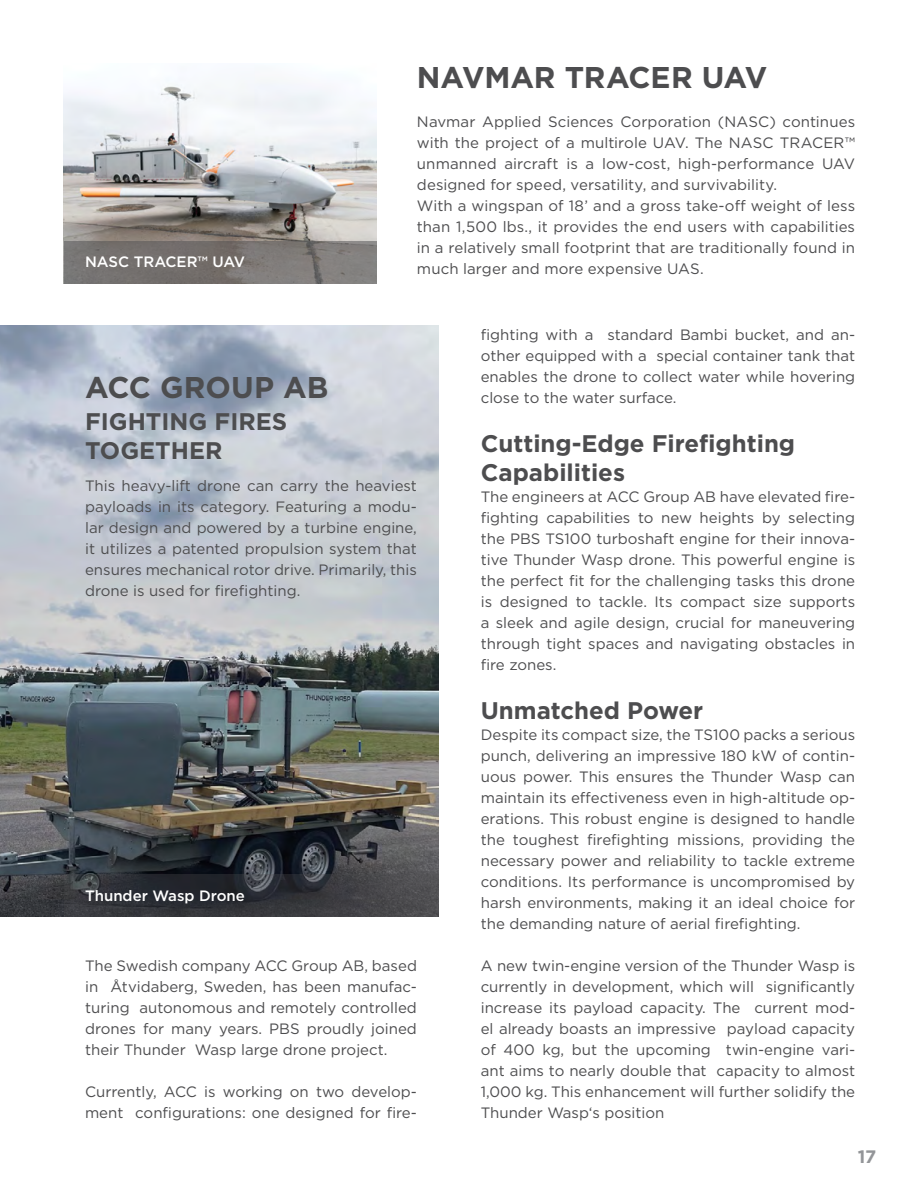
<style>
.page{position:relative;width:919px;height:1191px;background:#fff}
.page>*{position:absolute;margin:0;border:0;box-sizing:border-box;transform-origin:0 0}
.t1{font:700 30px "Gotham";letter-spacing:-.005em;color:#4d4d4f}
.t2{font:700 24px/28.5px "Gotham";color:#4d4d4f}
.t3{font:700 18px "Gotham";color:#939598}
.t4{font:15px/21px "Gotham";color:#4d4d4f;text-align:justify}
.t5{font:500 15px "Gotham";color:#fff}
</style>
<div class="page">
<img style="left:64px;top:80px;width:312px;height:161px">
<svg style="left:64px;top:241px;width:312px;height:42px;background:#787472"></svg>
<img style="left:0;top:325px;width:438px;height:592px">
<svg style="left:64px;top:874px;width:374px;height:43px;background:#37383d"></svg>
<p class="t5" style="left:85px;top:251px;width:161px">NASC TRACER™ UAV</p>
<h1 class="t1" style="left:417px;top:57px;width:352px">NAVMAR TRACER UAV</h1>
<p class="t4" style="left:417px;top:111px;width:439px;text-align:left">Navmar Applied Sciences Corporation (NASC) continues with the project of a multirole UAV. The NASC TRACER™ unmanned aircraft is a low-cost, high-performance UAV designed for speed, versatility, and survivability.<br>With a wingspan of 18’ and a gross take-off weight of less than 1,500 lbs., it provides the end users with capabilities in a relatively small footprint that are traditionally found in much larger and more expensive UAS.</p>
<h1 class="t1" style="left:85px;top:368px;width:245px">ACC GROUP AB</h1>
<h2 class="t2" style="left:85px;top:407px;width:204px">FIGHTING FIRES<br>TOGETHER</h2>
<p class="t4" style="left:85px;top:474px;width:333px">This heavy-lift drone can carry the heaviest payloads in its category. Featuring a modu&shy;lar design and powered by a turbine engine, it utilizes a patented propulsion system that ensures mechanical rotor drive. Primarily, this drone is used for firefighting.</p>
<p class="t5" style="left:85px;top:886px;width:161px">Thunder Wasp Drone</p>
<p class="t4" style="left:85px;top:955px;width:333px">The Swedish company ACC Group AB, based in Åtvidaberg, Sweden, has been manufac&shy;turing autonomous and remotely controlled drones for many years. PBS proudly joined their Thunder Wasp large drone project.</p>
<p class="t4" style="left:85px;top:1081px;width:333px">Currently, ACC is working on two develop&shy;ment configurations: one designed for fire-</p>
<p class="t4" style="left:480px;top:323px;width:376px">fighting with a standard Bambi bucket, and an&shy;other equipped with a special container tank that enables the drone to collect water while hovering close to the water surface.</p>
<h2 class="t2" style="left:480px;top:429px;width:316px">Cutting-Edge Firefighting<br>Capabilities</h2>
<p class="t4" style="left:480px;top:485px;width:376px">The engineers at ACC Group AB have elevated fire&shy;fighting capabilities to new heights by selecting the PBS TS100 turboshaft engine for their innova&shy;tive Thunder Wasp drone. This powerful engine is the perfect fit for the challenging tasks this drone is designed to tackle. Its compact size supports a sleek and agile design, crucial for maneuvering through tight spaces and navigating obstacles in fire zones.</p>
<h2 class="t2" style="left:480px;top:696px;width:224px">Unmatched Power</h2>
<p class="t4" style="left:480px;top:724px;width:376px">Despite its compact size, the TS100 packs a serious punch, delivering an impressive 180 kW of contin&shy;uous power. This ensures the Thunder Wasp can maintain its effectiveness even in high-altitude op&shy;erations. This robust engine is designed to handle the toughest firefighting missions, providing the necessary power and reliability to tackle extreme conditions. Its performance is uncompromised by harsh environments, making it an ideal choice for the demanding nature of aerial firefighting.</p>
<p class="t4" style="left:480px;top:955px;width:376px">A new twin-engine version of the Thunder Wasp is currently in development, which will significantly increase its payload capacity. The current mod&shy;el already boasts an impressive payload capacity of 400 kg, but the upcoming twin-engine vari&shy;ant aims to nearly double that capacity to almost 1,000 kg. This enhancement will further solidify the Thunder Wasp‘s position</p>
<p class="t3" style="left:857px;top:1144px;width:20px">17</p>
</div>
